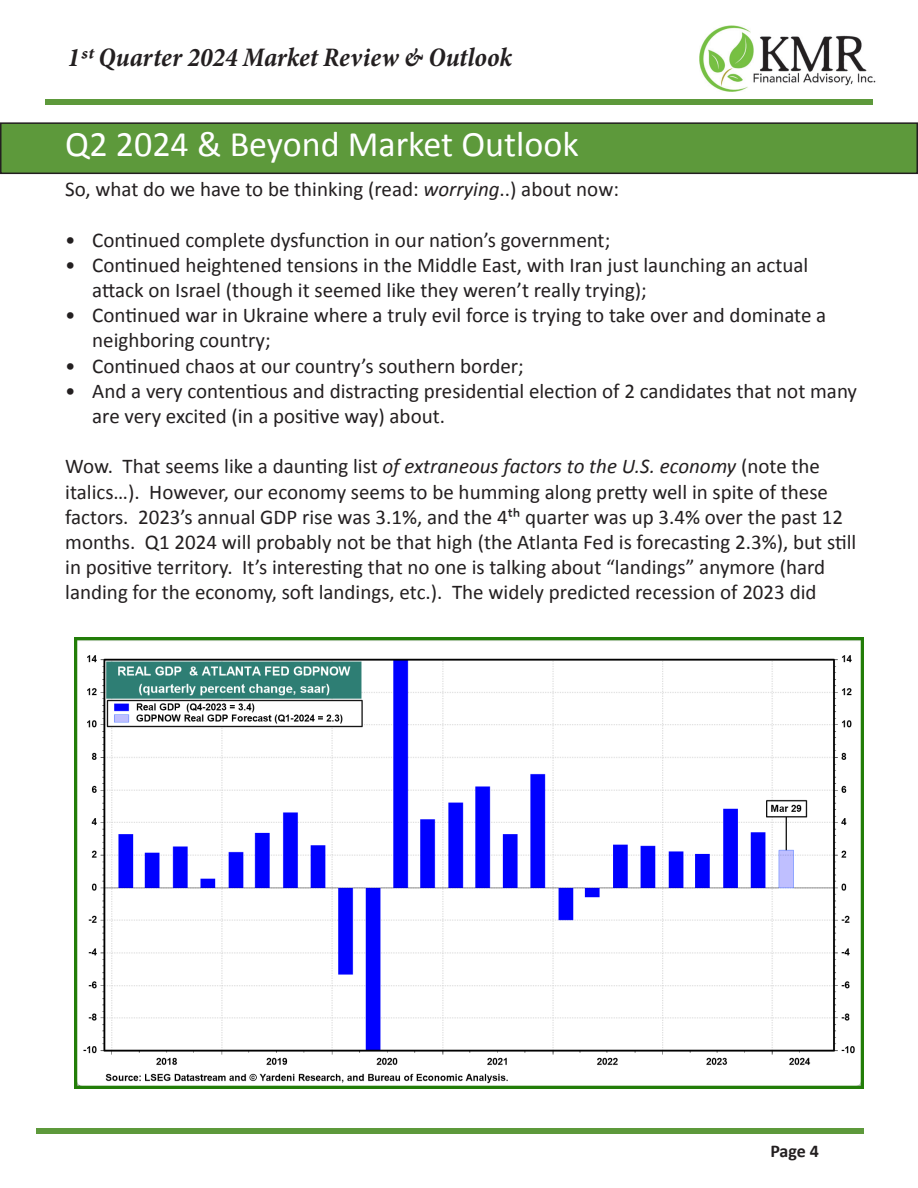
<style>
.page{position:relative;width:918px;height:1188px;background:#fff}
.page>*{position:absolute;margin:0;border:0;box-sizing:border-box;transform-origin:0 0}
.t1{font:36px "Calibri";color:#fff}
.t2{font:italic 700 condensed 27px "Minion Pro";letter-spacing:.005em;color:#231f20}
.t3{font:21px/25.2px "Calibri";color:#231f20}
.t4{font:700 18px "Calibri";color:#231f20}
.s1{font-style:italic}
</style>
<div class="page">
<div style="left:36px;top:1128px;width:828px;height:6px;background:#5d993b"></div>
<img style="left:700px;top:25px;width:176px;height:66px">
<div style="left:45px;top:99px;width:828px;height:6px;background:#5d993b"></div>
<div style="left:1px;top:123px;width:916px;height:50px;background:#5d993b"></div>
<div style="left:0;top:122px;width:918px;height:52px;border:2px solid #231f20"></div>
<img style="left:75px;top:637px;width:789px;height:452px">
<p class="t2" style="left:68px;top:39px;width:446px">1st Quarter 2024 Market Review &amp; Outlook</p>
<p class="t1" style="left:65px;top:121px;width:515px">Q2 2024 &amp; Beyond Market Outlook</p>
<p class="t3" style="left:65px;top:177px;width:555px">So, what do we have to be thinking (read: <span class="s1">worrying</span>..) about now:</p>
<p class="t3" style="left:65px;top:227px;width:547px">• Continued complete dysfunction in our nation’s government;</p>
<p class="t3" style="left:92px;top:252px;width:718px;text-indent:-27px">• Continued heightened tensions in the Middle East, with Iran just launching an actual attack on Israel (though it seemed like they weren’t really trying);</p>
<p class="t3" style="left:92px;top:303px;width:736px;text-indent:-27px">• Continued war in Ukraine where a truly evil force is trying to take over and dominate a neighboring country;</p>
<p class="t3" style="left:65px;top:353px;width:460px">• Continued chaos at our country’s southern border;</p>
<p class="t3" style="left:92px;top:378px;width:766px;text-indent:-27px">• And a very contentious and distracting presidential election of 2 candidates that not many are very excited (in a positive way) about.</p>
<p class="t3" style="left:65px;top:454px;width:793px">Wow. That seems like a daunting list <span class="s1">of extraneous factors to the U.S. economy</span> (note the italics…). However, our economy seems to be humming along pretty well in spite of these factors. 2023’s annual GDP rise was 3.1%, and the 4th quarter was up 3.4% over the past 12 months. Q1 2024 will probably not be that high (the Atlanta Fed is forecasting 2.3%), but still in positive territory. It’s interesting that no one is talking about “landings” anymore (hard landing for the economy, soft landings, etc.). The widely predicted recession of 2023 did</p>
<p class="t4" style="left:770px;top:1139px;width:50px">Page 4</p>
</div>
